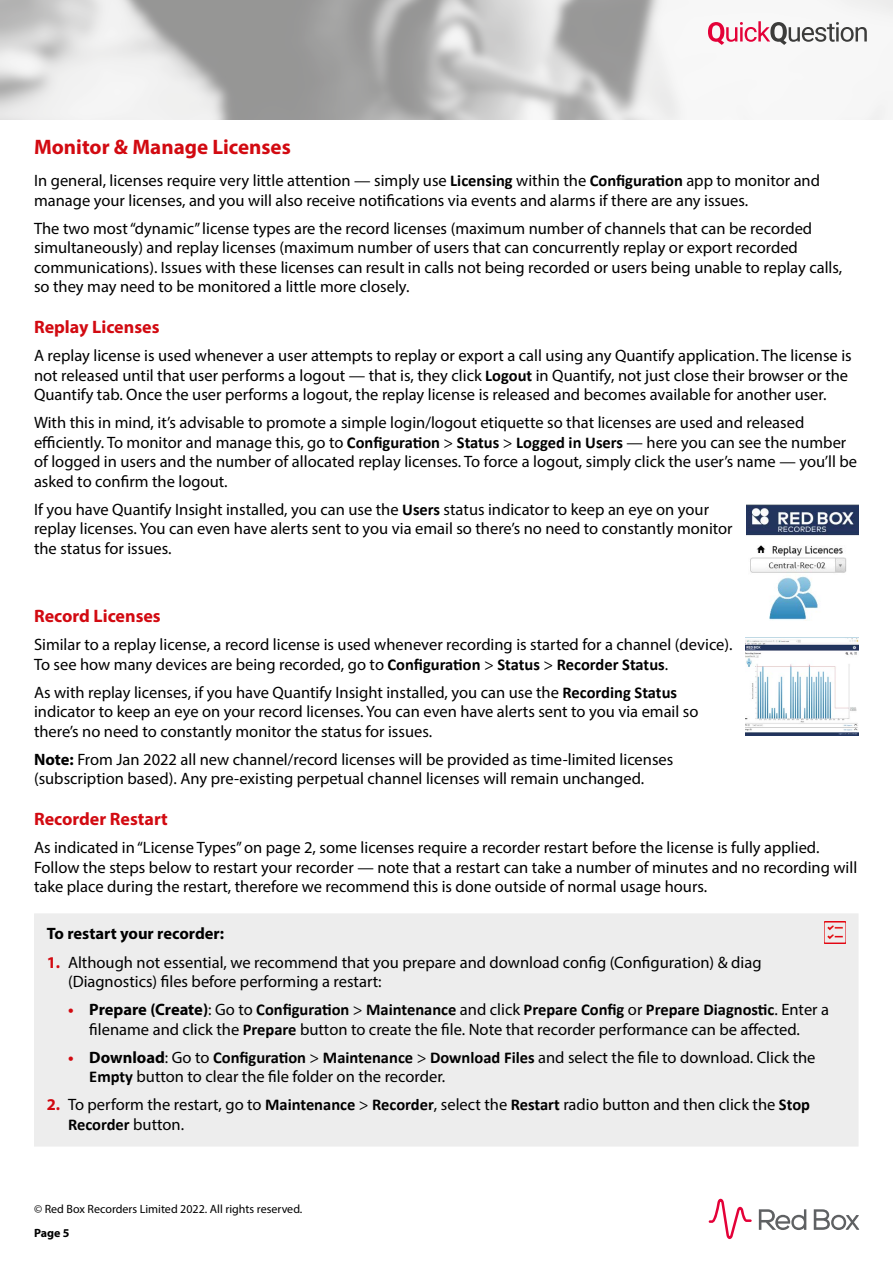
<style>
.page{position:relative;width:893px;height:1263px;background:#fff}
.page>*{position:absolute;margin:0;border:0;box-sizing:border-box;transform-origin:0 0}
.t1{font:700 21px "Myriad Pro";color:#d20a11}
.t2{font:700 18px "Myriad Pro";color:#d20a11}
.t3{font:16.5px/19.5px "Myriad Pro";color:#000}
.t4{font:700 16.5px "Calibri";color:#000}
.t5{font:700 16.5px "Myriad Pro";color:#000}
.t6{font:12px "Myriad Pro";color:#000}
.t7{font:700 12px "Myriad Pro";color:#000}
.s1{font-family:"Calibri";font-weight:700}
.s2{font-weight:700}
.s3{font-weight:700;color:#d20a11}
.s4{font-family:"Myriad Pro";color:#d20a11}
.s5{font-family:"Myriad Pro"}
.s6{font-family:"Myriad Pro";font-weight:400}
</style>
<div class="page">
<svg style="left:709px;top:1199px;width:43px;height:40px"></svg>
<svg style="left:759px;top:1209px;width:47px;height:21px"></svg>
<svg style="left:814px;top:1209px;width:45px;height:21px"></svg>
<svg style="left:708px;top:21px;width:159px;height:24px"></svg>
<div style="left:34px;top:913px;width:824px;height:233px;background:#ededed"></div>
<img style="left:824px;top:922px;width:22px;height:21px">
<img style="left:747px;top:505px;width:112px;height:116px">
<img style="left:746px;top:638px;width:113px;height:97px">
<p class="t1" style="left:34px;top:133px;width:258px">Monitor &amp; Manage Licenses</p>
<p class="t3" style="left:34px;top:171px;width:787px">In general, licenses require very little attention — simply use <span class="s1">Licensing</span> within the <span class="s1">Configuration</span> app to monitor and manage your licenses, and you will also receive notifications via events and alarms if there are any issues.</p>
<p class="t3" style="left:34px;top:218px;width:810px">The two most “dynamic” license types are the record licenses (maximum number of channels that can be recorded simultaneously) and replay licenses (maximum number of users that can concurrently replay or export recorded communications). Issues with these licenses can result in calls not being recorded or users being unable to replay calls, so they may need to be monitored a little more closely.</p>
<p class="t2" style="left:34px;top:315px;width:127px">Replay Licenses</p>
<p class="t3" style="left:34px;top:345px;width:819px">A replay license is used whenever a user attempts to replay or export a call using any Quantify application. The license is not released until that user performs a logout — that is, they click <span class="s1">Logout</span> in Quantify, not just close their browser or the<br>Quantify tab. Once the user performs a logout, the replay license is released and becomes available for another user.</p>
<p class="t3" style="left:34px;top:412px;width:825px">With this in mind, it’s advisable to promote a simple login/logout etiquette so that licenses are used and released efficiently. To monitor and manage this, go to <span class="s1">Configuration</span> &gt; <span class="s1">Status</span> &gt; <span class="s1">Logged in Users</span> — here you can see the number of logged in users and the number of allocated replay licenses. To force a logout, simply click the user’s name — you’ll be asked to confirm the logout.</p>
<p class="t3" style="left:34px;top:499px;width:700px">If you have Quantify Insight installed, you can use the <span class="s1">Users</span> status indicator to keep an eye on your replay licenses. You can even have alerts sent to you via email so there’s no need to constantly monitor the status for issues.</p>
<p class="t2" style="left:34px;top:604px;width:128px">Record Licenses</p>
<p class="t3" style="left:34px;top:635px;width:700px">Similar to a replay license, a record license is used whenever recording is started for a channel (device).<br>To see how many devices are being recorded, go to <span class="s1">Configuration</span> &gt; <span class="s1">Status</span> &gt; <span class="s1">Recorder Status</span>.</p>
<p class="t3" style="left:34px;top:682px;width:666px">As with replay licenses, if you have Quantify Insight installed, you can use the <span class="s1">Recording Status </span>indicator to keep an eye on your record licenses. You can even have alerts sent to you via email so there’s no need to constantly monitor the status for issues.</p>
<p class="t3" style="left:34px;top:749px;width:641px"><span class="s2">Note:</span> From Jan 2022 all new channel/record licenses will be provided as time-limited licenses (subscription based). Any pre-existing perpetual channel licenses will remain unchanged.</p>
<p class="t2" style="left:34px;top:807px;width:135px">Recorder Restart</p>
<p class="t3" style="left:34px;top:837px;width:825px">As indicated in “License Types” on page 2, some licenses require a recorder restart before the license is fully applied.<br>Follow the steps below to restart your recorder — note that a restart can take a number of minutes and no recording will take place during the restart, therefore we recommend this is done outside of normal usage hours.</p>
<p class="t5" style="left:47px;top:922px;width:179px">To restart your recorder:</p>
<p class="t3" style="left:68px;top:952px;width:695px;text-indent:-21px"><span class="s3">1.</span> Although not essential, we recommend that you prepare and download config (Configuration) &amp; diag (Diagnostics) files before performing a restart:</p>
<p class="t4" style="left:68px;top:998px;width:763px"><span class="s4">•</span> <span class="s5">Prepare (Create)</span><span class="s6">: Go to</span> Configuration <span class="s6">&gt;</span> Maintenance <span class="s6">and click</span> Prepare Config <span class="s6">or</span> Prepare Diagnostic<span class="s6">. Enter a</span></p>
<p class="t3" style="left:89px;top:1019px;width:712px">filename and click the <span class="s1">Prepare</span> button to create the file. Note that recorder performance can be affected.</p>
<p class="t3" style="left:89px;top:1047px;width:728px;text-indent:-21px"><span class="s3">•</span> <span class="s2">Download</span>: Go to <span class="s1">Configuration</span> &gt; <span class="s1">Maintenance</span> &gt; <span class="s1">Download Files</span> and select the file to download. Click the<br><span class="s1">Empty</span> button to clear the file folder on the recorder.</p>
<p class="t3" style="left:47px;top:1094px;width:765px"><span class="s3">2.</span> To perform the restart, go to <span class="s1">Maintenance</span> &gt; <span class="s1">Recorder</span>, select the <span class="s1">Restart</span> radio button and then click the <span class="s1">Stop</span></p>
<p class="t4" style="left:68px;top:1112px;width:118px">Recorder <span class="s6">button.</span></p>
<p class="t6" style="left:34px;top:1202px;width:270px">© Red Box Recorders Limited 2022. All rights reserved.</p>
<p class="t7" style="left:34px;top:1225px;width:37px">Page 5</p>
</div>
